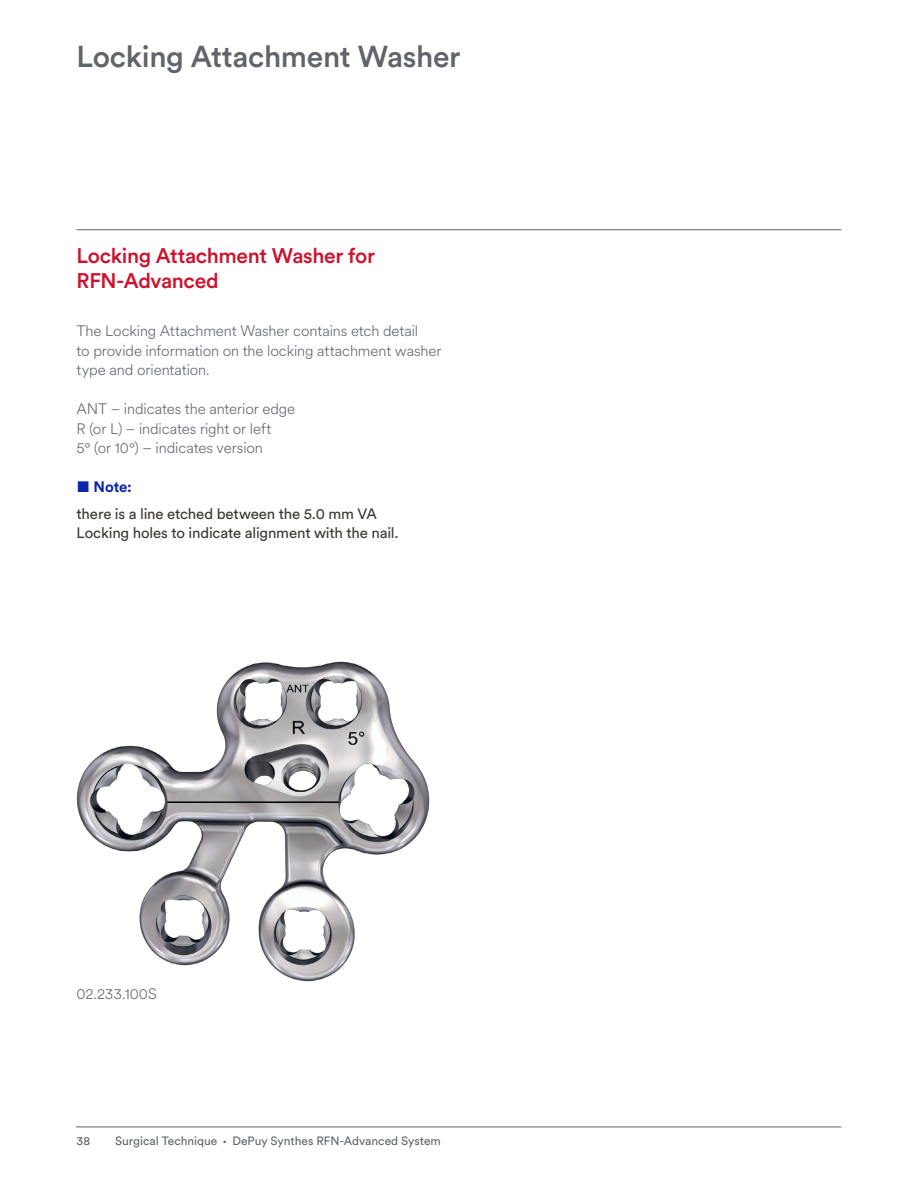
<style>
.page{position:relative;width:918px;height:1188px;background:#fff}
.page>*{position:absolute;margin:0;border:0;box-sizing:border-box;transform-origin:0 0}
.t1{font:500 30px "J&J Circular";letter-spacing:-.01em;color:#61646a}
.t2{font:500 21px/25.5px "J&J Circular";letter-spacing:-.015em;color:#cd122d}
.t3{font:300 15px/19.5px "J&J Circular";letter-spacing:-.005em;color:#61646a}
.t4{font:15px/19.5px "J&J Circular";letter-spacing:-.01em;color:#3b3936}
.t5{font:700 15px "J&J Circular";color:#0a26aa}
.t6{font:12px "J&J Circular";color:#61646a}
.s1{font-family:"Myriad Pro"}
</style>
<div class="page">
<hr style="left:77px;top:229px;width:764px;height:1px;background:#61646a">
<hr style="left:76px;top:1127px;width:765px;height:1px;background:#61646a">
<img style="left:76px;top:661px;width:354px;height:321px">
<hr style="left:167px;top:801px;width:172px;height:2px;background:#000">
<h1 class="t1" style="left:76px;top:36px;width:386px">Locking Attachment Washer</h1>
<h2 class="t2" style="left:77px;top:242px;width:300px">Locking Attachment Washer for<br>RFN-Advanced</h2>
<p class="t3" style="left:77px;top:321px;width:366px">The Locking Attachment Washer contains etch detail<br>to provide information on the locking attachment washer type and orientation.</p>
<p class="t3" style="left:77px;top:399px;width:220px">ANT – indicates the anterior edge<br>R (or L) – indicates right or left<br>5° (or 10°) – indicates version</p>
<p class="t5" style="left:77px;top:477px;width:57px">■ Note:</p>
<p class="t4" style="left:77px;top:503px;width:324px">there is a line etched between the 5.0 mm VA<br>Locking holes to indicate alignment with the nail.</p>
<p class="t3" style="left:77px;top:984px;width:82px">02.233.100S</p>
<p class="t6" style="left:77px;top:1133px;width:15px">38</p>
<p class="t6" style="left:115px;top:1133px;width:327px">Surgical Technique <span class="s1">•</span> DePuy Synthes RFN-Advanced System</p>
</div>
